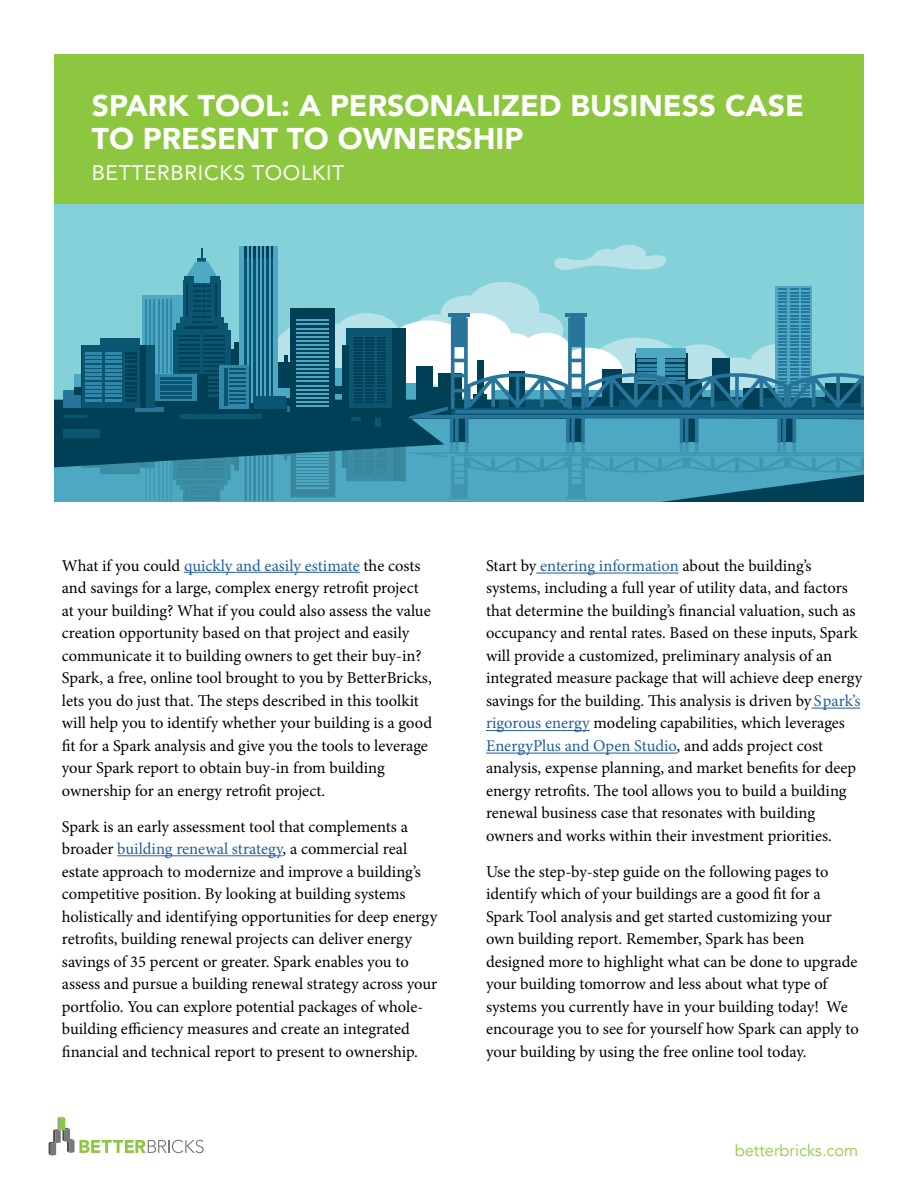
<style>
.page{position:relative;width:918px;height:1188px;background:#fff}
.page>*{position:absolute;margin:0;border:0;box-sizing:border-box;transform-origin:0 0}
.t1{font:900 30px/33px "Avenir";color:#fff}
.t2{font:21px "Avenir";letter-spacing:.03em;color:#fff}
.t3{font:16.5px/22.5px "Minion Pro";color:#000}
.t4{font:16.5px "Avenir";color:#94c947}
.s1{color:#215e9e}
</style>
<div class="page">
<svg style="left:49px;top:1117px;width:155px;height:39px"></svg>
<div style="left:54px;top:203px;width:810px;height:205px;background:#84d1d9"></div>
<svg style="left:64px;top:245px;width:800px;height:256px"></svg>
<div style="left:54px;top:54px;width:810px;height:149px;background:#8dc63f"></div>
<hr style="left:184px;top:572px;width:176px;height:1px;background:#215e9e">
<hr style="left:117px;top:855px;width:166px;height:1px;background:#215e9e">
<hr style="left:486px;top:753px;width:191px;height:1px;background:#215e9e">
<hr style="left:486px;top:730px;width:104px;height:1px;background:#215e9e">
<hr style="left:812px;top:708px;width:48px;height:1px;background:#215e9e">
<hr style="left:536px;top:573px;width:143px;height:1px;background:#215e9e">
<h1 class="t1" style="left:92px;top:89px;width:714px">SPARK TOOL: A PERSONALIZED BUSINESS CASE<br>TO PRESENT TO OWNERSHIP</h1>
<p class="t2" style="left:92px;top:159px;width:254px">BETTERBRICKS TOOLKIT</p>
<p class="t3" style="left:62px;top:554px;width:372px">What if you could <span class="s1">quickly and easily estimate</span> the costs and savings for a large, complex energy retrofit project at your building? What if you could also assess the value creation opportunity based on that project and easily communicate it to building owners to get their buy-in?<br>Spark, a free, online tool brought to you by BetterBricks, lets you do just that. The steps described in this toolkit will help you to identify whether your building is a good fit for a Spark analysis and give you the tools to leverage your Spark report to obtain buy-in from building ownership for an energy retrofit project.</p>
<p class="t3" style="left:62px;top:815px;width:377px">Spark is an early assessment tool that complements a broader <span class="s1">building renewal strategy</span>, a commercial real estate approach to modernize and improve a building’s competitive position. By looking at building systems holistically and identifying opportunities for deep energy retrofits, building renewal projects can deliver energy savings of 35 percent or greater. Spark enables you to assess and pursue a building renewal strategy across your portfolio. You can explore potential packages of whole&shy;building efficiency measures and create an integrated financial and technical report to present to ownership.</p>
<p class="t3" style="left:486px;top:554px;width:378px">Start by <span class="s1">entering information</span> about the building’s systems, including a full year of utility data, and factors that determine the building’s financial valuation, such as occupancy and rental rates. Based on these inputs, Spark will provide a customized, preliminary analysis of an integrated measure package that will achieve deep energy savings for the building. This analysis is driven by <span class="s1">Spark’s rigorous energy</span> modeling capabilities, which leverages <span class="s1">EnergyPlus and Open Studio</span>, and adds project cost analysis, expense planning, and market benefits for deep energy retrofits. The tool allows you to build a building renewal business case that resonates with building owners and works within their investment priorities.</p>
<p class="t3" style="left:486px;top:860px;width:374px">Use the step-by-step guide on the following pages to identify which of your buildings are a good fit for a Spark Tool analysis and get started customizing your own building report. Remember, Spark has been designed more to highlight what can be done to upgrade your building tomorrow and less about what type of systems you currently have in your building today! We encourage you to see for yourself how Spark can apply to your building by using the free online tool today.</p>
<p class="t4" style="left:735px;top:1140px;width:125px">betterbricks.com</p>
</div>
